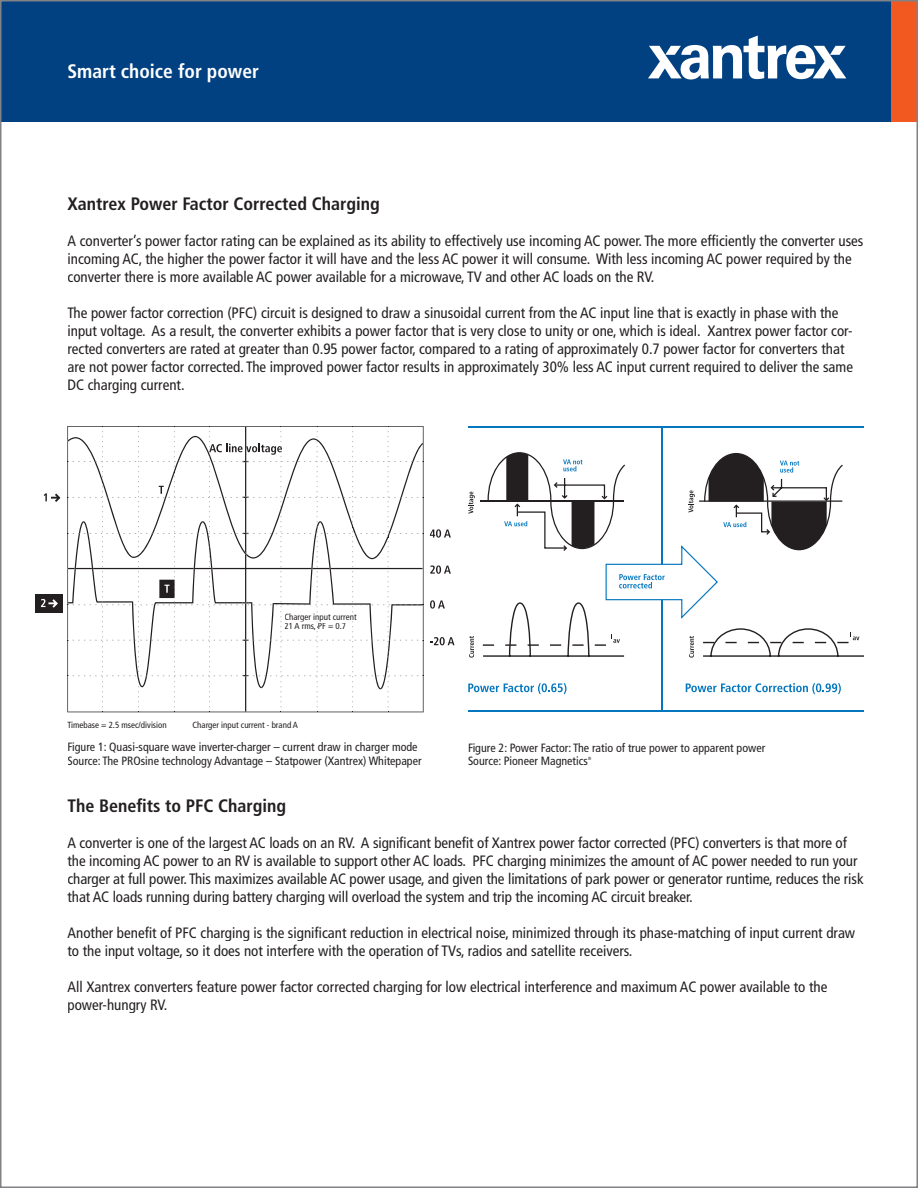
<style>
.page{position:relative;width:918px;height:1188px;background:#fff}
.page>*{position:absolute;margin:0;border:0;box-sizing:border-box;transform-origin:0 0}
.t1{font:700 condensed 19.5px "Frutiger";color:#fff}
.t2{font:700 condensed 18px "Frutiger";color:#231f20}
.t3{font:condensed 15px/18px "Frutiger";color:#231f20}
.t4{font:condensed 12px/13.5px "Frutiger";color:#231f20}
.t5{font:condensed 8.85px/9.8px "Frutiger";color:#231f20}
.t6{font:condensed 4.5px "Frutiger";color:#231f20}
</style>
<div class="page">
<div style="left:0;top:0;width:918px;height:122px;background:#014081"></div>
<svg style="left:44px;top:493px;width:16px;height:9px"></svg>
<div style="left:35px;top:594px;width:28px;height:18px;background:#231f20"></div>
<svg style="left:41px;top:599px;width:17px;height:9px"></svg>
<svg style="left:430px;top:529px;width:21px;height:9px"></svg>
<svg style="left:430px;top:565px;width:21px;height:9px"></svg>
<svg style="left:430px;top:600px;width:15px;height:9px"></svg>
<svg style="left:430px;top:637px;width:25px;height:8px"></svg>
<svg style="left:67px;top:427px;width:357px;height:286px"></svg>
<svg style="left:648px;top:36px;width:198px;height:44px"></svg>
<div style="left:891px;top:0;width:27px;height:122px;background:#f15921"></div>
<svg style="left:468px;top:492px;width:7px;height:22px"></svg>
<hr style="left:480px;top:500px;width:144px;height:1px;background:#231f20">
<svg style="left:469px;top:636px;width:5px;height:22px"></svg>
<hr style="left:661px;top:426px;width:2px;height:285px;background:#0376bd">
<hr style="left:468px;top:426px;width:396px;height:1px;background:#0376bd">
<svg style="left:483px;top:452px;width:381px;height:206px"></svg>
<hr style="left:468px;top:711px;width:396px;height:1px;background:#0376bd">
<svg style="left:468px;top:683px;width:99px;height:11px"></svg>
<svg style="left:686px;top:683px;width:155px;height:11px"></svg>
<hr style="left:0;top:1px;width:2px;height:1186px;background:#808285">
<hr style="left:1px;top:1186px;width:916px;height:2px;background:#808285">
<hr style="left:916px;top:1px;width:2px;height:1186px;background:#808285">
<hr style="left:1px;top:0;width:916px;height:2px;background:#808285">
<h1 class="t1" style="left:68px;top:60px;width:193px">Smart choice for power</h1>
<p class="t2" style="left:68px;top:193px;width:314px">Xantrex Power Factor Corrected Charging</p>
<p class="t3" style="left:68px;top:232px;width:797px">A converter’s power factor rating can be explained as its ability to effectively use incoming AC power. The more efficiently the converter uses incoming AC, the higher the power factor it will have and the less AC power it will consume. With less incoming AC power required by the converter there is more available AC power available for a microwave, TV and other AC loads on the RV.</p>
<p class="t3" style="left:68px;top:304px;width:787px">The power factor correction (PFC) circuit is designed to draw a sinusoidal current from the AC input line that is exactly in phase with the input voltage. As a result, the converter exhibits a power factor that is very close to unity or one, which is ideal. Xantrex power factor cor&shy;rected converters are rated at greater than 0.95 power factor, compared to a rating of approximately 0.7 power factor for converters that are not power factor corrected. The improved power factor results in approximately 30% less AC input current required to deliver the same DC charging current.</p>
<p class="t5" style="left:284px;top:612px;width:74px">Charger input current<br>21 A rms, PF = 0.7</p>
<p class="t5" style="left:68px;top:721px;width:101px">Timebase = 2.5 msec/division</p>
<p class="t5" style="left:193px;top:721px;width:107px">Charger input current - brand A</p>
<p class="t4" style="left:68px;top:740px;width:356px">Figure 1: Quasi-square wave inverter-charger – current draw in charger mode<br>Source: The PROsine technology Advantage – Statpower (Xantrex) Whitepaper</p>
<p class="t4" style="left:468px;top:741px;width:299px">Figure 2: Power Factor: The ratio of true power to apparent power<br>Source: Pioneer Magnetics</p>
<p class="t6" style="left:588px;top:756px;width:5px">®</p>
<p class="t2" style="left:68px;top:795px;width:220px">The Benefits to PFC Charging</p>
<p class="t3" style="left:68px;top:833px;width:798px">A converter is one of the largest AC loads on an RV. A significant benefit of Xantrex power factor corrected (PFC) converters is that more of the incoming AC power to an RV is available to support other AC loads. PFC charging minimizes the amount of AC power needed to run your charger at full power. This maximizes available AC power usage, and given the limitations of park power or generator runtime, reduces the risk that AC loads running during battery charging will overload the system and trip the incoming AC circuit breaker.</p>
<p class="t3" style="left:68px;top:923px;width:789px">Another benefit of PFC charging is the significant reduction in electrical noise, minimized through its phase-matching of input current draw to the input voltage, so it does not interfere with the operation of TVs, radios and satellite receivers.</p>
<p class="t3" style="left:68px;top:977px;width:761px">All Xantrex converters feature power factor corrected charging for low electrical interference and maximum AC power available to the power-hungry RV.</p>
</div>
